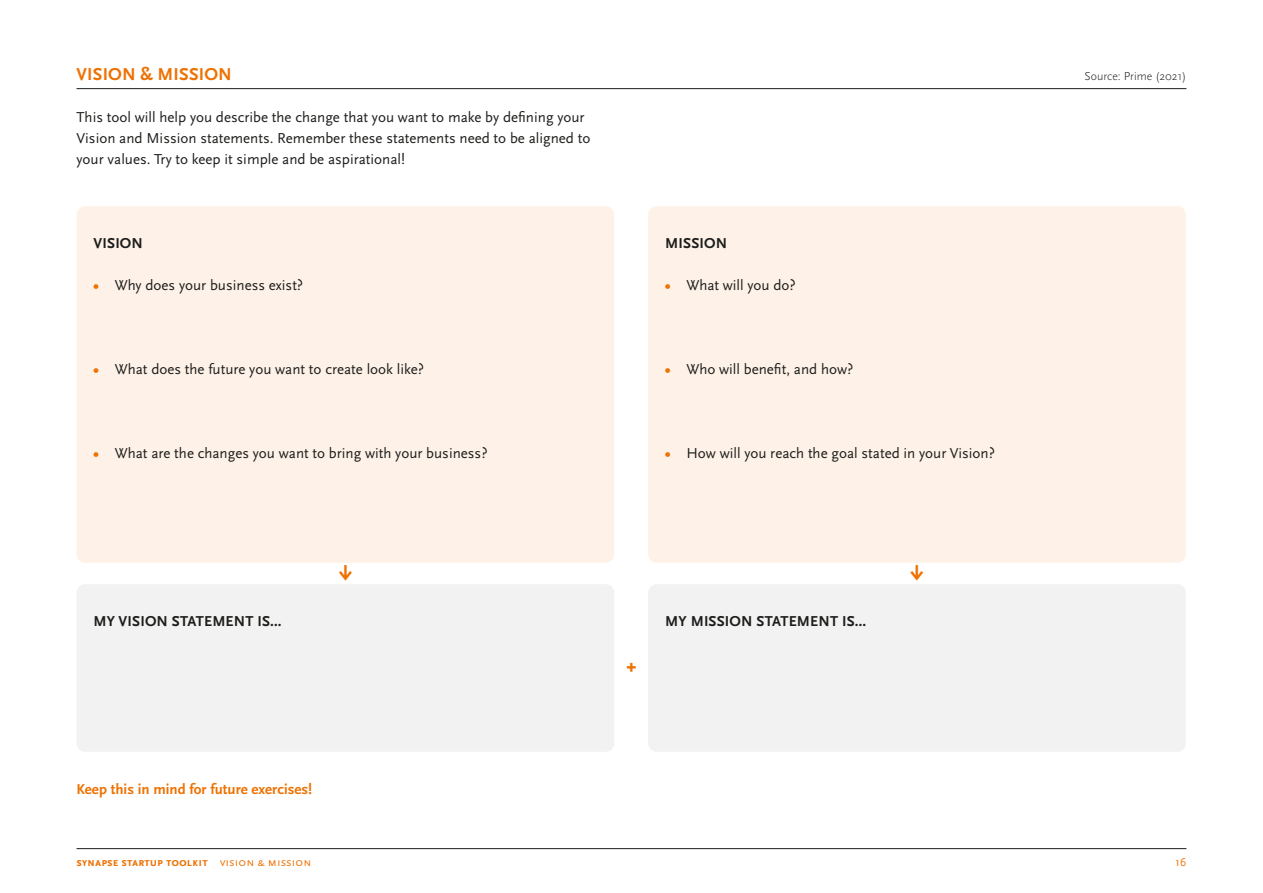
<style>
.page{position:relative;width:1263px;height:893px;background:#fff}
.page>*{position:absolute;margin:0;border:0;box-sizing:border-box;transform-origin:0 0}
.t1{font:700 22.5px "Wayfarer";color:#ee7203}
.t2{font:700 18px "Scala Sans Pro";letter-spacing:.01em;color:#ee7203}
.t3{font:15px/21px "Scala Sans Pro";color:#1d1d1b}
.t4{font:700 15px "Scala Sans Pro";letter-spacing:.01em;color:#1d1d1b}
.t5{font:700 15px "Scala Sans Pro";color:#ee7203}
.t6{font:700 12px "Scala Sans Pro";color:#ee7203}
.t7{font:300 12px "Scala Sans Pro";color:#1d1d1b}
.t8{font:12px "Scala Sans Pro";color:#ee7203}
.s1{font-weight:700;color:#ee7203}
.s2{font-weight:400}
</style>
<div class="page">
<hr style="left:77px;top:848px;width:1109px;height:1px;background:#1d1d1b">
<div style="left:77px;top:206px;width:537px;height:357px;background:#fef2e8;border-radius:9px"></div>
<div style="left:648px;top:206px;width:538px;height:357px;background:#fef2e8;border-radius:9px"></div>
<div style="left:77px;top:584px;width:537px;height:168px;background:#f2f2f2;border-radius:9px"></div>
<div style="left:648px;top:584px;width:538px;height:168px;background:#f2f2f2;border-radius:9px"></div>
<hr style="left:77px;top:88px;width:1109px;height:1px;background:#1d1d1b">
<p class="t2" style="left:77px;top:64px;width:157px">VISION &amp; MISSION</p>
<p class="t7" style="left:1084px;top:69px;width:103px">Source: Prime (2021)</p>
<p class="t3" style="left:77px;top:107px;width:515px">This tool will help you describe the change that you want to make by defining your<br>Vision and Mission statements. Remember these statements need to be aligned to your values. Try to keep it simple and be aspirational!</p>
<p class="t4" style="left:94px;top:234px;width:51px">VISION</p>
<p class="t3" style="left:94px;top:275px;width:211px"><span class="s1">•</span> Why does your business exist?</p>
<p class="t4" style="left:665px;top:234px;width:63px">MISSION</p>
<p class="t3" style="left:665px;top:275px;width:132px"><span class="s1">•</span> What will you do?</p>
<p class="t3" style="left:94px;top:359px;width:332px"><span class="s1">•</span> What does the future you want to create look like?</p>
<p class="t3" style="left:665px;top:359px;width:190px"><span class="s1">•</span> Who will benefit, and how?</p>
<p class="t3" style="left:94px;top:443px;width:396px"><span class="s1">•</span> What are the changes you want to bring with your business?</p>
<p class="t3" style="left:665px;top:443px;width:331px"><span class="s1">•</span> How will you reach the goal stated in your Vision?</p>
<h1 class="t1" style="left:337px;top:555px;width:19px">↓</h1>
<h1 class="t1" style="left:908px;top:555px;width:19px">↓</h1>
<p class="t4" style="left:94px;top:612px;width:189px">MY VISION STATEMENT IS…</p>
<p class="t4" style="left:665px;top:612px;width:202px">MY MISSION STATEMENT IS…</p>
<p class="t5" style="left:77px;top:780px;width:237px">Keep this in mind for future exercises!</p>
<h1 class="t1" style="left:626px;top:650px;width:11px">+</h1>
<p class="t6" style="left:77px;top:855px;width:236px">synapse startup toolkit <span class="s2">vision &amp; mission</span></p>
<p class="t8" style="left:1175px;top:855px;width:13px">16</p>
</div>
